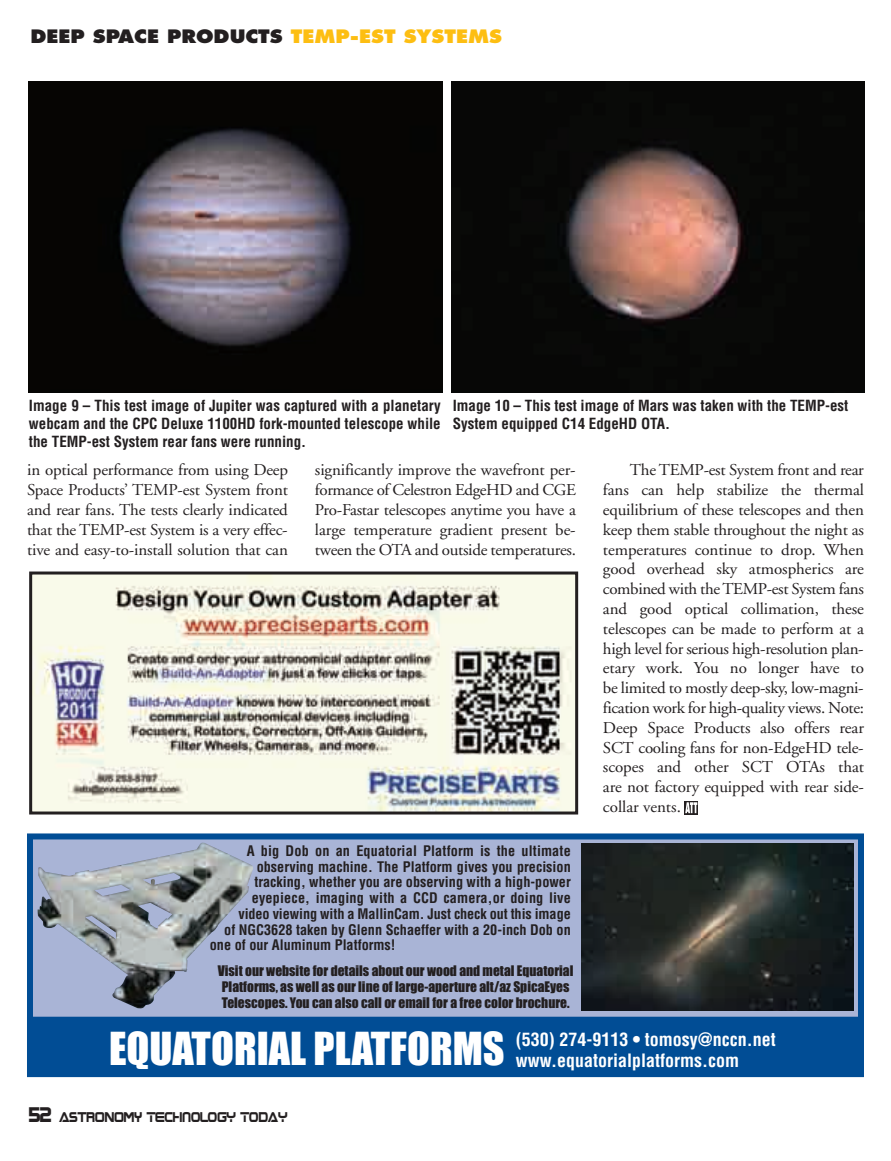
<style>
.page{position:relative;width:891px;height:1161px;background:#fff}
.page>*{position:absolute;margin:0;border:0;box-sizing:border-box;transform-origin:0 0}
.t1{font:42.15px "Impact";color:#fff}
.t2{font:700 condensed 18px/21.6px "Helvetica";color:#fff}
.t3{font:800 18px "Futura";color:#231f20;scale:1.08 1}
.t4{font:16.5px/19.8px "Adobe Garamond";letter-spacing:-.005em;color:#231f20;text-align:justify}
.t5{font:700 condensed 15px/18px "Helvetica";color:#231f20;text-align:justify}
.t6{font:700 condensed 14.25px "Helvetica";color:#231f20}
.t7{font:13.5px/16.2px "Impact";color:#231f20}
.t8{font:11.4px "Boom Box";color:#231f20;scale:.9 1}
.s1{color:#fdbe12}
.s2{font-size:17.1px}
</style>
<div class="page">
<img style="left:29px;top:81px;width:414px;height:311px">
<img style="left:451px;top:81px;width:414px;height:311px">
<svg style="left:684px;top:801px;width:14px;height:13px"></svg>
<svg style="left:685px;top:802px;width:12px;height:11px"></svg>
<div style="left:33px;top:839px;width:825px;height:231px;background:#a9b4d6"></div>
<div style="left:27px;top:833px;width:837px;height:243px;border:6px solid #014d95"></div>
<div style="left:33px;top:1023px;width:825px;height:48px;background:#014d95"></div>
<div style="left:27px;top:1017px;width:837px;height:60px;border:6px solid #014d95"></div>
<img style="left:38px;top:842px;width:215px;height:167px">
<img style="left:581px;top:843px;width:272px;height:168px">
<img style="left:33px;top:576px;width:541px;height:235px">
<div style="left:29px;top:572px;width:549px;height:243px;border:3px solid #231f20"></div>
<p class="t3" style="left:30px;top:28px;width:438px">DEEP SPACE PRODUCTS <span class="s1">TEMP-EST SYSTEMS</span></p>
<p class="t5" style="left:29px;top:397px;width:413px">Image 9 – This test image of Jupiter was captured with a planetary webcam and the CPC Deluxe 1100HD fork-mounted telescope while the TEMP-est System rear fans were running.</p>
<p class="t5" style="left:453px;top:397px;width:397px">Image 10 – This test image of Mars was taken with the TEMP-est<br>System equipped C14 EdgeHD OTA.</p>
<p class="t4" style="left:27px;top:462px;width:262px">in optical performance from using Deep Space Products’ TEMP-est System front and rear fans. The tests clearly indicated that the TEMP-est System is a very effec&shy;tive and easy-to-install solution that can</p>
<p class="t4" style="left:315px;top:462px;width:262px">significantly improve the wavefront per&shy;formance of Celestron EdgeHD and CGE Pro-Fastar telescopes anytime you have a large temperature gradient present be&shy;tween the OTA and outside temperatures.</p>
<p class="t4" style="left:603px;top:462px;width:263px;text-indent:27px">The TEMP-est System front and rear fans can help stabilize the thermal equilibrium of these telescopes and then keep them stable throughout the night as temperatures continue to drop. When good overhead sky atmospherics are combined with the TEMP-est System fans and good optical collimation, these telescopes can be made to perform at a high level for serious high-resolution plan&shy;etary work. You no longer have to be limited to mostly deep-sky, low-magni&shy;fication work for high-quality views. Note:<br>Deep Space Products also offers rear SCT cooling fans for non-EdgeHD tele&shy;scopes and other SCT OTAs that are not factory equipped with rear side&shy;collar vents.</p>
<p class="t6" style="left:247px;top:843px;width:325px">A big Dob on an Equatorial Platform is the ultimate</p>
<p class="t6" style="left:257px;top:858px;width:316px">observing machine. The Platform gives you precision</p>
<p class="t6" style="left:254px;top:874px;width:318px">tracking, whether you are observing with a high-power</p>
<p class="t6" style="left:252px;top:890px;width:320px">eyepiece, imaging with a CCD camera,or doing live</p>
<p class="t6" style="left:238px;top:906px;width:334px">video viewing with a MallinCam. Just check out this image</p>
<p class="t6" style="left:224px;top:921px;width:348px">of NGC3628 taken by Glenn Schaeffer with a 20-inch Dob on</p>
<p class="t6" style="left:210px;top:937px;width:187px">one of our Aluminum Platforms!</p>
<p class="t7" style="left:218px;top:963px;width:357px">Visit our website for details about our wood and metal Equatorial<br>Platforms, as well as our line of large-aperture alt/az SpicaEyes<br>Telescopes. You can also call or email for a free color brochure.</p>
<h1 class="t1" style="left:109px;top:1026px;width:397px">EQUATORIAL PLATFORMS</h1>
<p class="t2" style="left:516px;top:1029px;width:261px">(530) 274-9113 • tomosy@nccn.net www.equatorialplatforms.com</p>
<p class="t8" style="left:28px;top:1112px;width:289px"><span class="s2">52</span> ASTRONOMY TECHNOLOGY TODAY</p>
</div>
